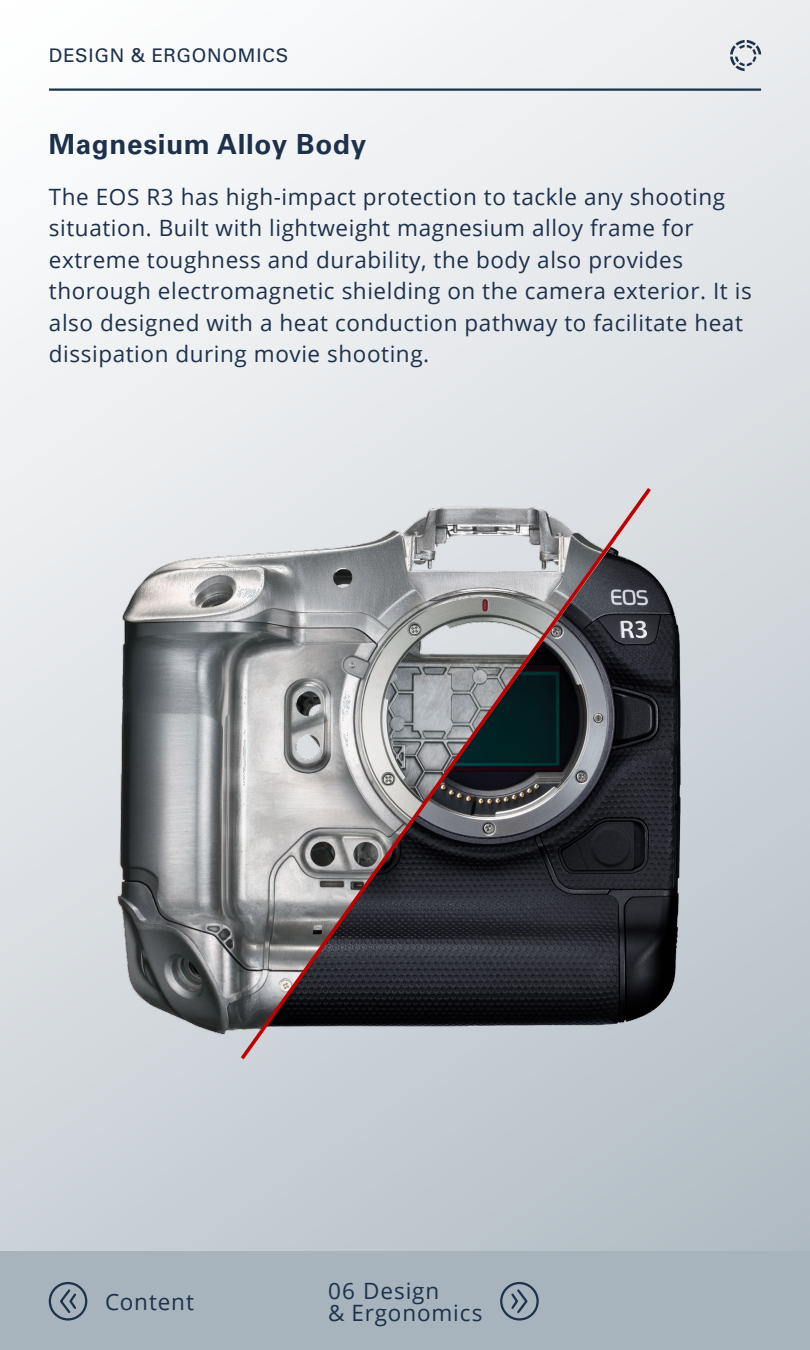
<style>
.page{position:relative;width:810px;height:1350px;background:#fff}
.page>*{position:absolute;margin:0;border:0;box-sizing:border-box;transform-origin:0 0}
.t1{font:700 27.75px "Univers LT Std";letter-spacing:.025em;color:#1d314a}
.t2{font:22.5px/31.5px "Open Sans";letter-spacing:.025em;color:#1d314a}
.t3{font:18.75px "Univers LT Std";letter-spacing:.04em;color:#1d314a}
</style>
<div class="page">
<div style="left:0;top:0;width:810px;height:1350px;background:linear-gradient(to bottom,#f7f7f8,#bac3ca)"></div>
<hr style="left:49px;top:88px;width:712px;height:3px;background:#1d314a">
<div style="left:0;top:1251px;width:810px;height:99px;background:#a7b4bd"></div>
<svg style="left:58px;top:1287px;width:20px;height:26px"></svg>
<div style="left:49px;top:1282px;width:38px;height:39px;border:2px solid #1d314a;border-radius:50%"></div>
<svg style="left:509px;top:1287px;width:19px;height:26px"></svg>
<div style="left:500px;top:1282px;width:39px;height:39px;border:2px solid #1d314a;border-radius:50%"></div>
<svg style="left:730px;top:40px;width:31px;height:31px"></svg>
<img style="left:655px;top:496px;width:26px;height:532px">
<img style="left:105px;top:489px;width:132px;height:548px">
<svg style="left:237px;top:484px;width:418px;height:579px;background:#77777b"></svg>
<p class="t3" style="left:49px;top:45px;width:241px">DESIGN &amp; ERGONOMICS</p>
<p class="t1" style="left:49px;top:128px;width:319px">Magnesium Alloy Body</p>
<p class="t2" style="left:49px;top:180px;width:704px">The EOS R3 has high-impact protection to tackle any shooting situation. Built with lightweight magnesium alloy frame for extreme toughness and durability, the body also provides thorough electromagnetic shielding on the camera exterior. It is also designed with a heat conduction pathway to facilitate heat dissipation during movie shooting.</p>
<p class="t2" style="left:105px;top:1285px;width:90px">Content</p>
<p class="t2" style="left:328px;top:1279px;width:156px;line-height:22.5px">06 Design<br>&amp; Ergonomics</p>
</div>
